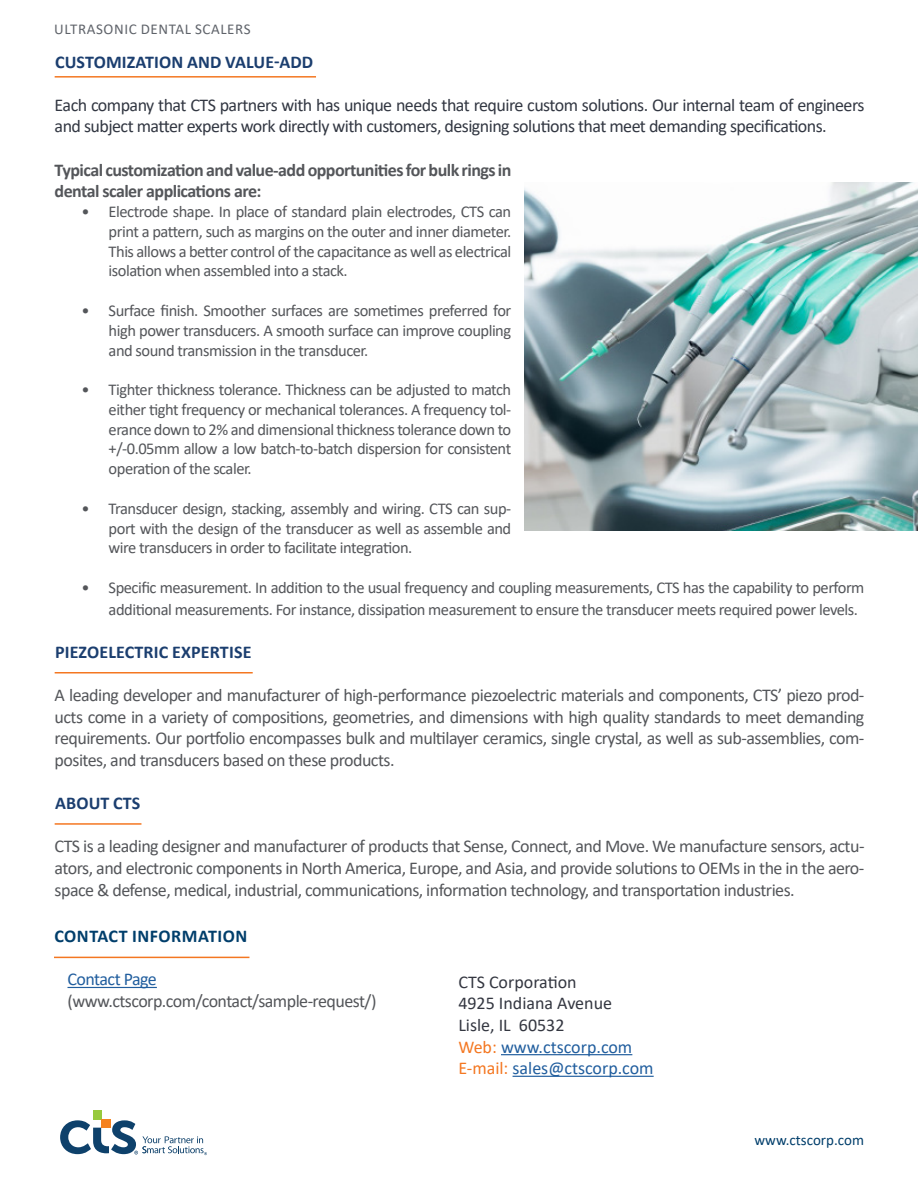
<style>
.page{position:relative;width:918px;height:1188px;background:#fff}
.page>*{position:absolute;margin:0;border:0;box-sizing:border-box;transform-origin:0 0}
.t1{font:18px/21.6px "Calibri";letter-spacing:-.03em;color:#54565a;text-align:justify}
.t2{font:18px/21.6px "Calibri";letter-spacing:-.03em;color:#323742}
.t3{font:700 18px/21.6px "Calibri";letter-spacing:-.03em;color:#54565a}
.t4{font:18px/21.6px "Calibri";color:#343741}
.t5{font:700 18px "Calibri";letter-spacing:.01em;color:#1b3e6f}
.t6{font:700 18px "Calibri";letter-spacing:.03em;color:#003e6b}
.t7{font:18px "Calibri";letter-spacing:-.03em;color:#215e9e}
.t8{font:16.5px/19.8px "Calibri";letter-spacing:-.03em;color:#54565a;text-align:justify}
.t9{font:15px "Calibri";letter-spacing:.04em;color:#5f636a}
.t10{font:15px "Calibri";color:#003e6b}
.s1{color:#f47721}
.s2{color:#215e9e}
</style>
<div class="page">
<div style="left:93px;top:1110px;width:8px;height:10px;background:#97c93d"></div>
<svg style="left:60px;top:1120px;width:147px;height:35px"></svg>
<hr style="left:55px;top:76px;width:261px;height:2px;background:#f47721">
<hr style="left:55px;top:672px;width:198px;height:2px;background:#f47721">
<hr style="left:55px;top:823px;width:86px;height:2px;background:#f47721">
<hr style="left:68px;top:987px;width:89px;height:1px;background:#215e9e">
<hr style="left:54px;top:957px;width:195px;height:1px;background:#f47721">
<hr style="left:501px;top:1054px;width:131px;height:1px;background:#215e9e">
<hr style="left:513px;top:1076px;width:141px;height:1px;background:#215e9e">
<img style="left:525px;top:183px;width:393px;height:347px">
<p class="t9" style="left:54px;top:19px;width:198px">ULTRASONIC DENTAL SCALERS</p>
<p class="t5" style="left:55px;top:49px;width:260px">CUSTOMIZATION AND VALUE-ADD</p>
<p class="t2" style="left:55px;top:93px;width:811px">Each company that CTS partners with has unique needs that require custom solutions. Our internal team of engineers and subject matter experts work directly with customers, designing solutions that meet demanding specifications.</p>
<p class="t3" style="left:55px;top:158px;width:458px">Typical customization and value-add opportunities for bulk rings in dental scaler applications are:</p>
<p class="t8" style="left:109px;top:201px;width:404px;text-indent:-27px">• Electrode shape. In place of standard plain electrodes, CTS can print a pattern, such as margins on the outer and inner diameter.<br>This allows a better control of the capacitance as well as electrical isolation when assembled into a stack.</p>
<p class="t8" style="left:109px;top:300px;width:404px;text-indent:-27px">• Surface finish. Smoother surfaces are sometimes preferred for high power transducers. A smooth surface can improve coupling and sound transmission in the transducer.</p>
<p class="t8" style="left:109px;top:379px;width:404px;text-indent:-27px">• Tighter thickness tolerance. Thickness can be adjusted to match either tight frequency or mechanical tolerances. A frequency tol&shy;erance down to 2% and dimensional thickness tolerance down to +/-0.05mm allow a low batch-to-batch dispersion for consistent operation of the scaler.</p>
<p class="t8" style="left:109px;top:498px;width:404px;text-indent:-27px">• Transducer design, stacking, assembly and wiring. CTS can sup&shy;port with the design of the transducer as well as assemble and wire transducers in order to facilitate integration.</p>
<p class="t8" style="left:109px;top:576px;width:757px;line-height:21.6px;text-indent:-27px">• Specific measurement. In addition to the usual frequency and coupling measurements, CTS has the capability to perform additional measurements. For instance, dissipation measurement to ensure the transducer meets required power levels.</p>
<p class="t5" style="left:55px;top:639px;width:198px">PIEZOELECTRIC EXPERTISE</p>
<p class="t1" style="left:55px;top:684px;width:811px">A leading developer and manufacturer of high-performance piezoelectric materials and components, CTS’ piezo prod&shy;ucts come in a variety of compositions, geometries, and dimensions with high quality standards to meet demanding requirements. Our portfolio encompasses bulk and multilayer ceramics, single crystal, as well as sub-assemblies, com&shy;posites, and transducers based on these products.</p>
<p class="t5" style="left:55px;top:790px;width:87px">ABOUT CTS</p>
<p class="t1" style="left:55px;top:835px;width:811px">CTS is a leading designer and manufacturer of products that Sense, Connect, and Move. We manufacture sensors, actu&shy;ators, and electronic components in North America, Europe, and Asia, and provide solutions to OEMs in the in the aero&shy;space &amp; defense, medical, industrial, communications, information technology, and transportation industries.</p>
<p class="t6" style="left:54px;top:924px;width:195px">CONTACT INFORMATION</p>
<p class="t7" style="left:68px;top:967px;width:91px">Contact Page</p>
<p class="t1" style="left:68px;top:990px;width:310px">(www.ctscorp.com/contact/sample-request/)</p>
<p class="t4" style="left:458px;top:971px;width:197px">CTS Corporation<br>4925 Indiana Avenue<br>Lisle, IL 60532<br><span class="s1">Web:</span> <span class="s2">www.ctscorp.com<br></span><span class="s1">E-mail:</span> <span class="s2">sales@ctscorp.com</span></p>
<p class="t10" style="left:755px;top:1130px;width:111px">www.ctscorp.com</p>
</div>
